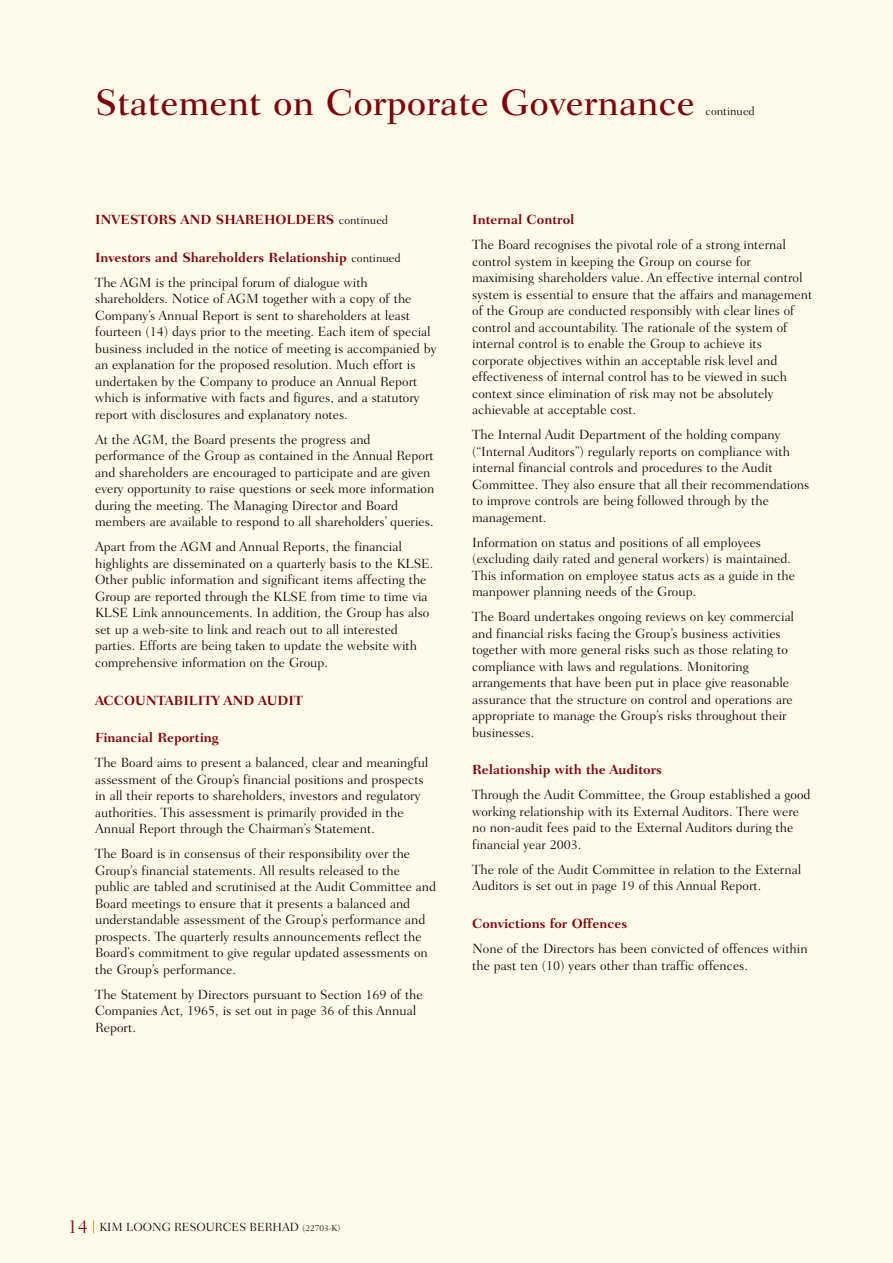
<style>
.page{position:relative;width:893px;height:1263px;background:#fff}
.page>*{position:absolute;margin:0;border:0;box-sizing:border-box;transform-origin:0 0}
.t1{font:500 37.5px "Fairfield LH";color:#7d000b}
.t2{font:300 13.5px/16.5px "Fairfield LH";color:#000}
.t3{font:700 13.5px "Fairfield LH";color:#7d000b}
.t4{font:300 12px "Fairfield LH";color:#000}
.s1{font-weight:300;font-size:12px;color:#000}
.s2{font-weight:700;color:#7d000b}
.s3{font-size:12px}
.s4{font-size:19.5px;color:#7d000b}
.s5{font-size:9px}
</style>
<div class="page">
<div style="left:0;top:0;width:892px;height:1263px;background:#fffbe8"></div>
<svg style="left:93px;top:1221px;width:1px;height:12px"></svg>
<h1 class="t1" style="left:95px;top:87px;width:601px">Statement on Corporate Governance</h1>
<p class="t4" style="left:705px;top:106px;width:51px">continued</p>
<p class="t3" style="left:95px;top:214px;width:294px">INVESTORS AND SHAREHOLDERS <span class="s1">continued</span></p>
<p class="t2" style="left:95px;top:246px;width:307px;line-height:25px"><span class="s2">Investors and Shareholders Relationship</span> <span class="s3">continued<br></span>The AGM is the principal forum of dialogue with</p>
<p class="t2" style="left:95px;top:292px;width:343px">shareholders. Notice of AGM together with a copy of the Company’s Annual Report is sent to shareholders at least fourteen (14) days prior to the meeting. Each item of special business included in the notice of meeting is accompanied by an explanation for the proposed resolution. Much effort is undertaken by the Company to produce an Annual Report which is informative with facts and figures, and a statutory report with disclosures and explanatory notes.</p>
<p class="t2" style="left:95px;top:432px;width:341px">At the AGM, the Board presents the progress and performance of the Group as contained in the Annual Report and shareholders are encouraged to participate and are given every opportunity to raise questions or seek more information during the meeting. The Managing Director and Board members are available to respond to all shareholders’ queries.</p>
<p class="t2" style="left:95px;top:540px;width:340px">Apart from the AGM and Annual Reports, the financial highlights are disseminated on a quarterly basis to the KLSE.<br>Other public information and significant items affecting the Group are reported through the KLSE from time to time via KLSE Link announcements. In addition, the Group has also set up a web-site to link and reach out to all interested parties. Efforts are being taken to update the website with comprehensive information on the Group.</p>
<p class="t3" style="left:95px;top:695px;width:209px">ACCOUNTABILITY AND AUDIT</p>
<p class="t3" style="left:95px;top:732px;width:125px">Financial Reporting</p>
<p class="t2" style="left:95px;top:756px;width:335px">The Board aims to present a balanced, clear and meaningful assessment of the Group’s financial positions and prospects in all their reports to shareholders, investors and regulatory authorities. This assessment is primarily provided in the Annual Report through the Chairman’s Statement.</p>
<p class="t2" style="left:95px;top:847px;width:342px">The Board is in consensus of their responsibility over the Group’s financial statements. All results released to the public are tabled and scrutinised at the Audit Committee and Board meetings to ensure that it presents a balanced and understandable assessment of the Group’s performance and prospects. The quarterly results announcements reflect the Board’s commitment to give regular updated assessments on the Group’s performance.</p>
<p class="t2" style="left:95px;top:987px;width:329px">The Statement by Directors pursuant to Section 169 of the<br>Companies Act, 1965, is set out in page 36 of this Annual<br>Report.</p>
<p class="t3" style="left:472px;top:214px;width:104px">Internal Control</p>
<p class="t2" style="left:472px;top:238px;width:341px">The Board recognises the pivotal role of a strong internal control system in keeping the Group on course for maximising shareholders value. An effective internal control system is essential to ensure that the affairs and management of the Group are conducted responsibly with clear lines of control and accountability. The rationale of the system of internal control is to enable the Group to achieve its corporate objectives within an acceptable risk level and effectiveness of internal control has to be viewed in such context since elimination of risk may not be absolutely achievable at acceptable cost.</p>
<p class="t2" style="left:472px;top:428px;width:339px">The Internal Audit Department of the holding company (“Internal Auditors”) regularly reports on compliance with internal financial controls and procedures to the Audit Committee. They also ensure that all their recommendations to improve controls are being followed through by the management.</p>
<p class="t2" style="left:472px;top:535px;width:324px">Information on status and positions of all employees (excluding daily rated and general workers) is maintained.<br>This information on employee status acts as a guide in the manpower planning needs of the Group.</p>
<p class="t2" style="left:472px;top:610px;width:323px">The Board undertakes ongoing reviews on key commercial and financial risks facing the Group’s business activities together with more general risks such as those relating to compliance with laws and regulations. Monitoring arrangements that have been put in place give reasonable assurance that the structure on control and operations are appropriate to manage the Group’s risks throughout their businesses.</p>
<p class="t3" style="left:472px;top:764px;width:191px">Relationship with the Auditors</p>
<p class="t2" style="left:472px;top:788px;width:340px">Through the Audit Committee, the Group established a good working relationship with its External Auditors. There were no non-audit fees paid to the External Auditors during the financial year 2003.</p>
<p class="t2" style="left:472px;top:862px;width:330px">The role of the Audit Committee in relation to the External<br>Auditors is set out in page 19 of this Annual Report.</p>
<p class="t3" style="left:472px;top:918px;width:156px">Convictions for Offences</p>
<p class="t2" style="left:472px;top:942px;width:337px">None of the Directors has been convicted of offences within the past ten (10) years other than traffic offences.</p>
<p class="t4" style="left:68px;top:1223px;width:274px"><span class="s4">14</span> KIM LOONG RESOURCES BERHAD <span class="s5">(22703-K)</span></p>
</div>
